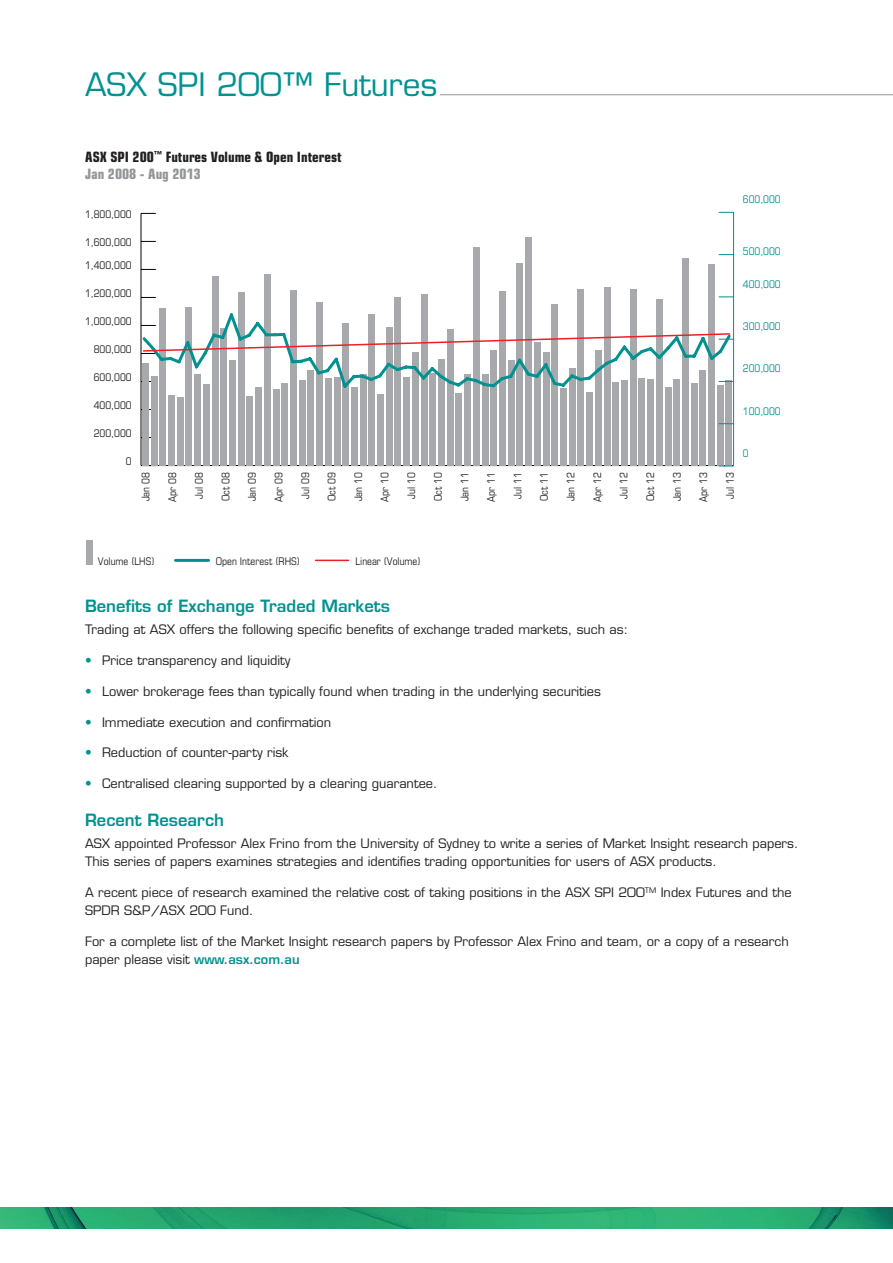
<style>
.page{position:relative;width:893px;height:1263px;background:#fff}
.page>*{position:absolute;margin:0;border:0;box-sizing:border-box;transform-origin:0 0}
.Coloured_Head{font:31.5px "Eurostile LT";color:#009290}
.t1{font:600 16.5px "Eurostile LT";color:#009290}
.t2{font:700 condensed 14.25px/17.1px "Eurostile LT";color:#231f20}
.Body{font:12.75px/18px "Eurostile LT";color:#231f20}
.t3{font:condensed 10.5px "Eurostile LT";color:#231f20}
.t4{font:condensed 10.5px "Eurostile LT";color:#009290}
.s1{color:#939598}
.s2{color:#009290}
.s3{font-weight:600;color:#009290}
</style>
<div class="page">
<hr style="left:440px;top:94px;width:453px;height:1px;background:#939598">
<hr style="left:141px;top:465px;width:592px;height:1px;background:#050504">
<hr style="left:141px;top:213px;width:1px;height:253px;background:#050504">
<svg style="left:142px;top:297px;width:14px;height:1px"></svg>
<svg style="left:142px;top:269px;width:14px;height:1px"></svg>
<svg style="left:142px;top:241px;width:14px;height:1px"></svg>
<svg style="left:142px;top:213px;width:14px;height:1px"></svg>
<div style="left:160px;top:308px;width:6px;height:158px;background:#a8a9ad"></div>
<div style="left:186px;top:307px;width:6px;height:159px;background:#a8a9ad"></div>
<div style="left:212px;top:276px;width:6px;height:189px;background:#a8a9ad"></div>
<div style="left:238px;top:292px;width:6px;height:174px;background:#a8a9ad"></div>
<div style="left:264px;top:275px;width:6px;height:191px;background:#a8a9ad"></div>
<div style="left:290px;top:290px;width:7px;height:176px;background:#a8a9ad"></div>
<div style="left:316px;top:302px;width:7px;height:164px;background:#a8a9ad"></div>
<div style="left:395px;top:297px;width:6px;height:169px;background:#a8a9ad"></div>
<div style="left:421px;top:294px;width:6px;height:172px;background:#a8a9ad"></div>
<div style="left:473px;top:247px;width:6px;height:218px;background:#a8a9ad"></div>
<div style="left:499px;top:292px;width:7px;height:173px;background:#a8a9ad"></div>
<div style="left:517px;top:263px;width:6px;height:203px;background:#a8a9ad"></div>
<div style="left:525px;top:237px;width:7px;height:229px;background:#a8a9ad"></div>
<div style="left:552px;top:304px;width:6px;height:162px;background:#a8a9ad"></div>
<div style="left:578px;top:289px;width:6px;height:177px;background:#a8a9ad"></div>
<div style="left:604px;top:287px;width:6px;height:178px;background:#a8a9ad"></div>
<div style="left:630px;top:289px;width:6px;height:176px;background:#a8a9ad"></div>
<div style="left:656px;top:299px;width:6px;height:167px;background:#a8a9ad"></div>
<div style="left:682px;top:258px;width:7px;height:208px;background:#a8a9ad"></div>
<div style="left:708px;top:264px;width:7px;height:201px;background:#a8a9ad"></div>
<div style="left:726px;top:380px;width:6px;height:86px;background:#a8a9ad"></div>
<hr style="left:733px;top:212px;width:1px;height:254px;background:#009290">
<svg style="left:719px;top:296px;width:14px;height:1px"></svg>
<svg style="left:719px;top:254px;width:14px;height:1px"></svg>
<svg style="left:719px;top:212px;width:14px;height:1px"></svg>
<svg style="left:140px;top:311px;width:593px;height:79px"></svg>
<div style="left:86px;top:540px;width:6px;height:25px;background:#a8a9ad"></div>
<svg style="left:142px;top:332px;width:589px;height:230px"></svg>
<img style="left:0;top:1208px;width:893px;height:21px">
<p class="Coloured_Head" style="left:85px;top:65px;width:354px">ASX SPI 200™ Futures</p>
<p class="t2" style="left:85px;top:148px;width:258px">ASX SPI 200<sup>™</sup> Futures Volume &amp; Open Interest<br><span class="s1">Jan 2008 - Aug 2013</span></p>
<p class="t3" style="left:85px;top:208px;width:48px">1,800,000</p>
<p class="t3" style="left:85px;top:236px;width:48px">1,600,000</p>
<p class="t3" style="left:85px;top:259px;width:48px">1,400,000</p>
<p class="t3" style="left:85px;top:287px;width:48px">1,200,000</p>
<p class="t3" style="left:85px;top:315px;width:48px">1,000,000</p>
<p class="t3" style="left:94px;top:343px;width:39px">800,000</p>
<p class="t3" style="left:94px;top:371px;width:39px">600,000</p>
<p class="t3" style="left:94px;top:399px;width:39px">400,000</p>
<p class="t3" style="left:94px;top:427px;width:39px">200,000</p>
<p class="t3" style="left:126px;top:455px;width:7px">0</p>
<p class="t3" style="left:140px;top:501px;width:31px;rotate:-90deg">Jan 08</p>
<p class="t3" style="left:166px;top:502px;width:31px;rotate:-90deg">Apr 08</p>
<p class="t3" style="left:193px;top:499px;width:28px;rotate:-90deg">Jul 08</p>
<p class="t3" style="left:219px;top:501px;width:31px;rotate:-90deg">Oct 08</p>
<p class="t3" style="left:246px;top:501px;width:31px;rotate:-90deg">Jan 09</p>
<p class="t3" style="left:272px;top:502px;width:31px;rotate:-90deg">Apr 09</p>
<p class="t3" style="left:299px;top:499px;width:28px;rotate:-90deg">Jul 09</p>
<p class="t3" style="left:325px;top:501px;width:31px;rotate:-90deg">Oct 09</p>
<p class="t3" style="left:352px;top:501px;width:31px;rotate:-90deg">Jan 10</p>
<p class="t3" style="left:379px;top:502px;width:31px;rotate:-90deg">Apr 10</p>
<p class="t3" style="left:405px;top:499px;width:28px;rotate:-90deg">Jul 10</p>
<p class="t3" style="left:432px;top:501px;width:31px;rotate:-90deg">Oct 10</p>
<p class="t3" style="left:458px;top:501px;width:31px;rotate:-90deg">Jan 11</p>
<p class="t3" style="left:485px;top:502px;width:31px;rotate:-90deg">Apr 11</p>
<p class="t3" style="left:511px;top:499px;width:28px;rotate:-90deg">Jul 11</p>
<p class="t3" style="left:538px;top:501px;width:31px;rotate:-90deg">Oct 11</p>
<p class="t3" style="left:564px;top:501px;width:31px;rotate:-90deg">Jan 12</p>
<p class="t3" style="left:591px;top:502px;width:31px;rotate:-90deg">Apr 12</p>
<p class="t3" style="left:618px;top:499px;width:28px;rotate:-90deg">Jul 12</p>
<p class="t3" style="left:644px;top:501px;width:31px;rotate:-90deg">Oct 12</p>
<p class="t3" style="left:671px;top:501px;width:31px;rotate:-90deg">Jan 13</p>
<p class="t3" style="left:697px;top:502px;width:31px;rotate:-90deg">Apr 13</p>
<p class="t3" style="left:724px;top:499px;width:28px;rotate:-90deg">Jul 13</p>
<p class="t4" style="left:743px;top:193px;width:39px">600,000</p>
<p class="t4" style="left:743px;top:244px;width:39px">500,000</p>
<p class="t4" style="left:743px;top:278px;width:39px">400,000</p>
<p class="t4" style="left:743px;top:320px;width:39px">300,000</p>
<p class="t4" style="left:743px;top:362px;width:39px">200,000</p>
<p class="t4" style="left:743px;top:405px;width:39px">100,000</p>
<p class="t4" style="left:743px;top:447px;width:7px">0</p>
<p class="t3" style="left:98px;top:555px;width:58px">Volume (LHS)</p>
<p class="t3" style="left:216px;top:555px;width:86px">Open Interest (RHS)</p>
<p class="t3" style="left:355px;top:555px;width:67px">Linear (Volume)</p>
<p class="t1" style="left:85px;top:596px;width:306px">Benefits of Exchange Traded Markets</p>
<p class="Body" style="left:85px;top:621px;width:544px">Trading at ASX offers the following specific benefits of exchange traded markets, such as:</p>
<p class="Body" style="left:85px;top:651px;width:207px"><span class="s2">•</span> Price transparency and liquidity</p>
<p class="Body" style="left:85px;top:682px;width:517px"><span class="s2">•</span> Lower brokerage fees than typically found when trading in the underlying securities</p>
<p class="Body" style="left:85px;top:713px;width:248px"><span class="s2">•</span> Immediate execution and confirmation</p>
<p class="Body" style="left:85px;top:744px;width:205px"><span class="s2">•</span> Reduction of counter-party risk</p>
<p class="Body" style="left:85px;top:774px;width:354px"><span class="s2">•</span> Centralised clearing supported by a clearing guarantee.</p>
<p class="t1" style="left:85px;top:810px;width:140px">Recent Research</p>
<p class="Body" style="left:85px;top:835px;width:715px">ASX appointed Professor Alex Frino from the University of Sydney to write a series of Market Insight research papers.<br>This series of papers examines strategies and identifies trading opportunities for users of ASX products.</p>
<p class="Body" style="left:85px;top:884px;width:708px">A recent piece of research examined the relative cost of taking positions in the ASX SPI 200<sup>TM</sup> Index Futures and the<br>SPDR S&amp;P/ASX 200 Fund.</p>
<p class="Body" style="left:85px;top:932px;width:705px">For a complete list of the Market Insight research papers by Professor Alex Frino and team, or a copy of a research paper please visit <span class="s3">www.asx.com.au</span></p>
</div>
